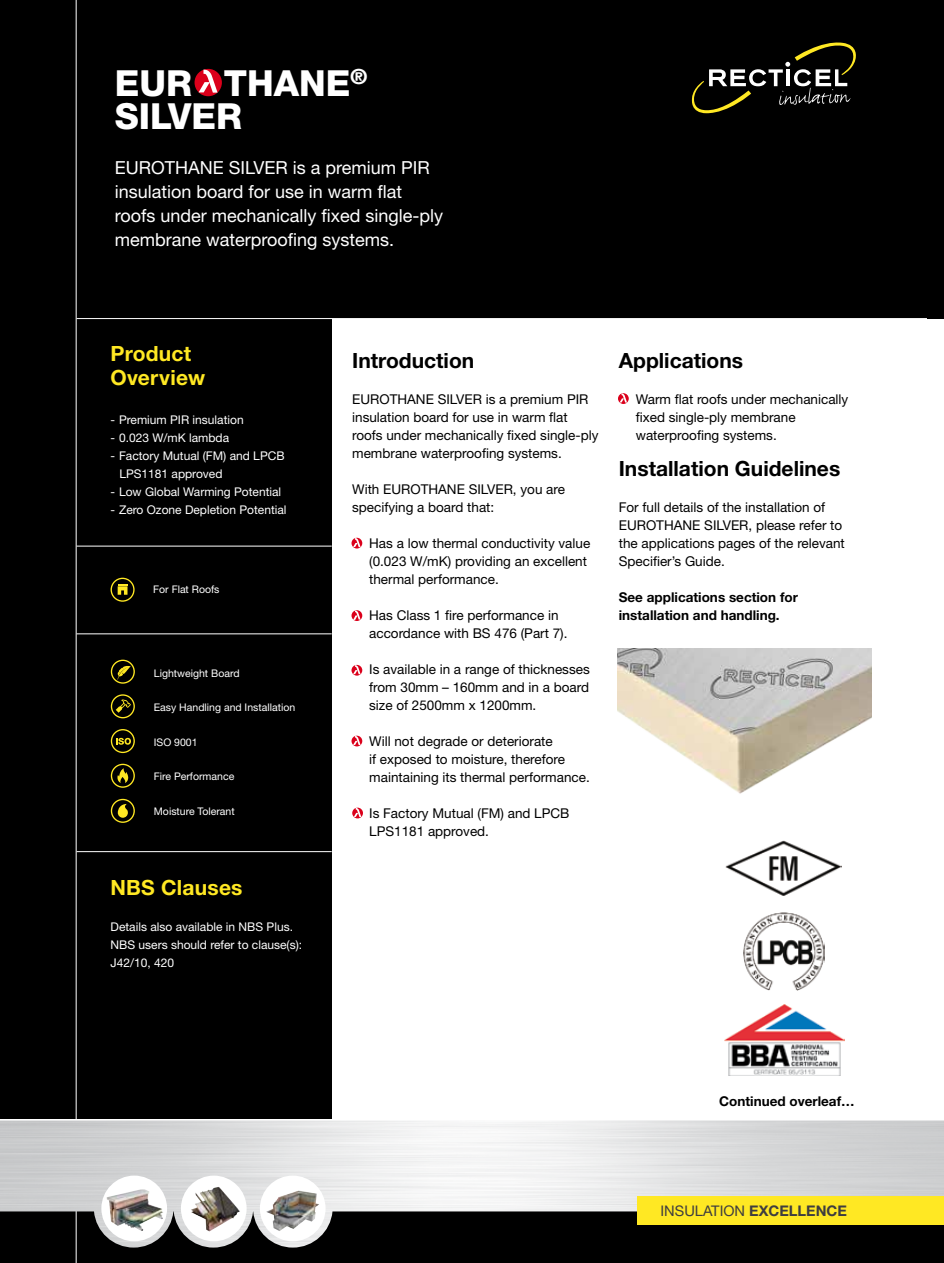
<style>
.page{position:relative;width:944px;height:1263px;background:#fff}
.page>*{position:absolute;margin:0;border:0;box-sizing:border-box;transform-origin:0 0}
.t1{font:800 36px/33px "Helvetica Neue";color:#fff}
.t2{font:700 21px "Helvetica Neue";color:#000}
.t3{font:700 21px/24px "Helvetica Neue CE";letter-spacing:.01em;color:#ffe823}
.t4{font:18px/24px "Helvetica Neue";color:#fff}
.t5{font:14.7px "Helvetica Neue";color:#3e3d40}
.t6{font:700 14.7px "Helvetica Neue";color:#3e3d40}
.t7{font:13.5px/18px "Helvetica Neue";color:#000}
.t8{font:700 13.5px/18px "Helvetica Neue";color:#000}
.t9{font:12px/18px "Helvetica Neue";color:#fff}
.t10{font:10.5px "Helvetica Neue";color:#fff}
</style>
<div class="page">
<div style="left:0;top:0;width:944px;height:319px;background:#000"></div>
<div style="left:0;top:1188px;width:944px;height:75px;background:#000"></div>
<div style="left:0;top:317px;width:332px;height:801px;background:#000"></div>
<hr style="left:76px;top:0;width:1px;height:1263px;background:#fff">
<hr style="left:77px;top:546px;width:255px;height:1px;background:#fff">
<hr style="left:77px;top:633px;width:255px;height:1px;background:#fff">
<hr style="left:77px;top:851px;width:255px;height:1px;background:#fff">
<hr style="left:77px;top:318px;width:850px;height:1px;background:#fff">
<svg style="left:111px;top:729px;width:24px;height:24px"></svg>
<svg style="left:111px;top:660px;width:24px;height:24px"></svg>
<svg style="left:111px;top:764px;width:24px;height:24px"></svg>
<svg style="left:111px;top:694px;width:24px;height:24px"></svg>
<img style="left:0;top:1120px;width:944px;height:127px">
<div style="left:260px;top:1175px;width:66px;height:66px;background:#fff;border-radius:50%"></div>
<div style="left:181px;top:1175px;width:66px;height:66px;background:#fff;border-radius:50%"></div>
<div style="left:101px;top:1175px;width:66px;height:66px;background:#fff;border-radius:50%"></div>
<img style="left:191px;top:1187px;width:49px;height:44px">
<img style="left:266px;top:1190px;width:53px;height:41px">
<img style="left:107px;top:1189px;width:57px;height:42px">
<div style="left:638px;top:1197px;width:306px;height:28px;background:#ffe823"></div>
<svg style="left:691px;top:42px;width:165px;height:71px"></svg>
<div style="left:195px;top:69px;width:27px;height:27px;background:#db001b;border-radius:50%"></div>
<svg style="left:199px;top:70px;width:19px;height:23px"></svg>
<svg style="left:351px;top:538px;width:11px;height:10px"></svg>
<svg style="left:353px;top:538px;width:8px;height:9px"></svg>
<svg style="left:351px;top:610px;width:11px;height:11px"></svg>
<svg style="left:353px;top:610px;width:8px;height:10px"></svg>
<svg style="left:351px;top:665px;width:11px;height:11px"></svg>
<svg style="left:353px;top:665px;width:8px;height:9px"></svg>
<svg style="left:111px;top:578px;width:24px;height:24px"></svg>
<svg style="left:111px;top:799px;width:24px;height:24px"></svg>
<img style="left:618px;top:648px;width:254px;height:146px">
<svg style="left:618px;top:393px;width:11px;height:11px"></svg>
<svg style="left:620px;top:393px;width:7px;height:10px"></svg>
<img style="left:725px;top:840px;width:117px;height:56px">
<img style="left:743px;top:912px;width:82px;height:79px">
<svg style="left:351px;top:736px;width:11px;height:10px"></svg>
<svg style="left:353px;top:736px;width:8px;height:9px"></svg>
<div style="left:352px;top:808px;width:11px;height:10px;background:#db001b;border-radius:50%"></div>
<svg style="left:354px;top:808px;width:7px;height:9px"></svg>
<img style="left:724px;top:1005px;width:121px;height:70px">
<h1 class="t1" style="left:115px;top:66px;width:254px">EUR THANE<sup>®<br></sup>SILVER</h1>
<h3 class="t4" style="left:115px;top:156px;width:330px">EUROTHANE SILVER is a premium PIR insulation board for use in warm flat roofs under mechanically fixed single-ply membrane waterproofing systems.</h3>
<h2 class="t3" style="left:111px;top:342px;width:96px">Product<br>Overview</h2>
<p class="t9" style="left:111px;top:410px;width:135px">- Premium PIR insulation</p>
<p class="t9" style="left:111px;top:428px;width:120px">- 0.023 W/mK lambda</p>
<p class="t9" style="left:119px;top:446px;width:167px;text-indent:-9px">- Factory Mutual (FM) and LPCB<br>LPS1181 approved</p>
<p class="t9" style="left:111px;top:482px;width:172px">- Low Global Warming Potential</p>
<p class="t9" style="left:111px;top:500px;width:178px">- Zero Ozone Depletion Potential</p>
<p class="t10" style="left:153px;top:583px;width:68px">For Flat Roofs</p>
<p class="t10" style="left:154px;top:667px;width:87px">Lightweight Board</p>
<p class="t10" style="left:154px;top:701px;width:143px">Easy Handling and Installation</p>
<p class="t10" style="left:154px;top:736px;width:45px">ISO 9001</p>
<p class="t10" style="left:154px;top:770px;width:82px">Fire Performance</p>
<p class="t10" style="left:154px;top:805px;width:82px">Moisture Tolerant</p>
<h2 class="t3" style="left:111px;top:876px;width:134px">NBS Clauses</h2>
<p class="t9" style="left:111px;top:918px;width:193px">Details also available in NBS Plus.<br>NBS users should refer to clause(s):<br>J42/10, 420</p>
<h2 class="t2" style="left:352px;top:347px;width:124px">Introduction</h2>
<p class="t7" style="left:352px;top:390px;width:248px">EUROTHANE SILVER is a premium PIR insulation board for use in warm flat roofs under mechanically fixed single-ply membrane waterproofing systems.</p>
<p class="t7" style="left:352px;top:480px;width:214px">With EUROTHANE SILVER, you are specifying a board that:</p>
<p class="t7" style="left:369px;top:534px;width:223px;text-indent:-17px">- Has a low thermal conductivity value (0.023 W/mK) providing an excellent thermal performance.</p>
<p class="t7" style="left:369px;top:606px;width:200px">Has Class 1 fire performance in accordance with BS 476 (Part 7).</p>
<p class="t7" style="left:369px;top:660px;width:222px;text-align:justify">Is available in a range of thicknesses from 30mm – 160mm and in a board size of 2500mm x 1200mm.</p>
<p class="t7" style="left:369px;top:732px;width:222px">Will not degrade or deteriorate<br>if exposed to moisture, therefore maintaining its thermal performance.</p>
<p class="t7" style="left:369px;top:804px;width:202px">Is Factory Mutual (FM) and LPCB<br>LPS1181 approved.</p>
<h2 class="t2" style="left:619px;top:347px;width:126px">Applications</h2>
<p class="t7" style="left:636px;top:390px;width:214px">Warm flat roofs under mechanically fixed single-ply membrane waterproofing systems.</p>
<h2 class="t2" style="left:619px;top:455px;width:223px">Installation Guidelines</h2>
<p class="t7" style="left:619px;top:498px;width:228px">For full details of the installation of EUROTHANE SILVER, please refer to the applications pages of the relevant Specifier’s Guide.</p>
<p class="t8" style="left:619px;top:588px;width:181px">See applications section for installation and handling.</p>
<p class="t8" style="left:719px;top:1092px;width:137px">Continued overleaf…</p>
<p class="t5" style="left:660px;top:1202px;width:60px">Insulation</p>
<p class="t6" style="left:749px;top:1201px;width:98px">Excellence</p>
</div>
